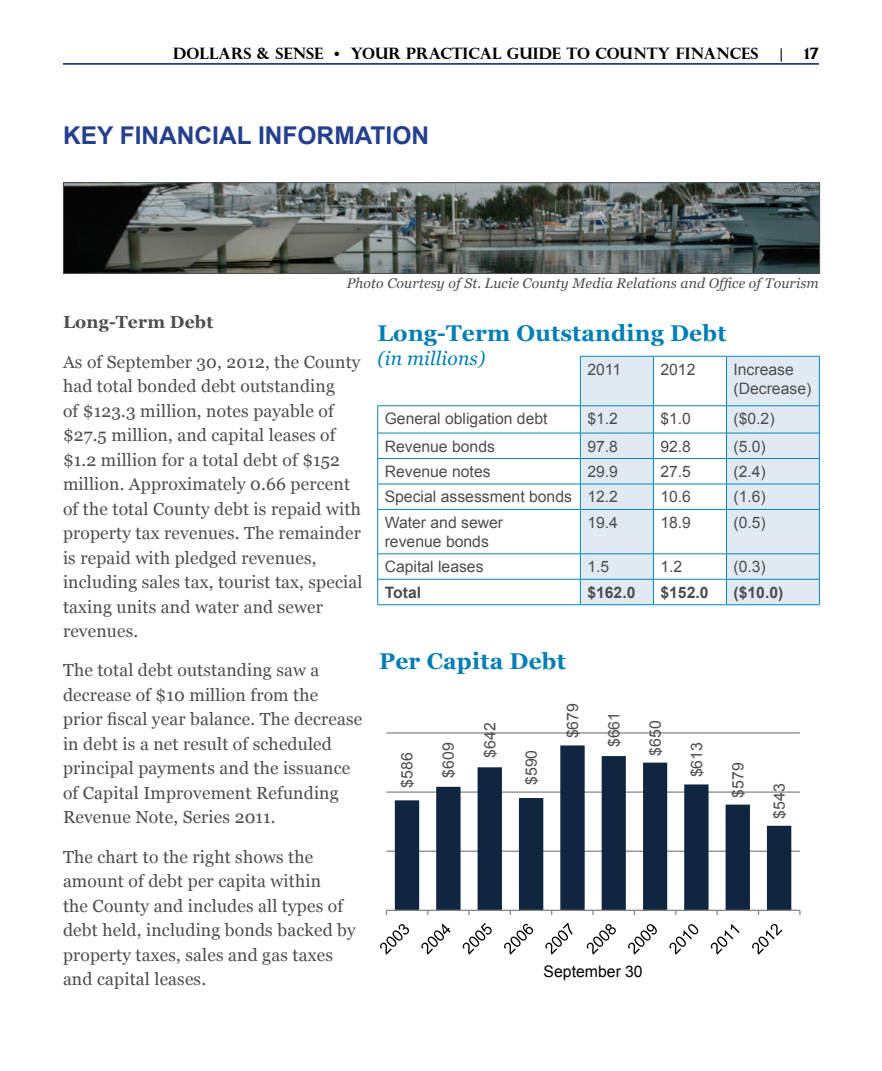
<style>
.page{position:relative;width:882px;height:1071px;background:#fff}
.page>*{position:absolute;margin:0;border:0;box-sizing:border-box;transform-origin:0 0}
.t1{font:700 24.5px "Arial";color:#25408f}
.t2{font:700 22.75px "Georgia";letter-spacing:.01em;color:#007eb7}
.t3{font:italic 19.25px "Georgia";letter-spacing:.01em;color:#007eb7}
.t4{font:17.5px/24.5px "Georgia";letter-spacing:.01em;color:#4d4d4f}
.t5{font:700 17.5px "Georgia";letter-spacing:.01em;color:#4d4d4f}
.t6{font:15.92px "Arial";letter-spacing:.005em;color:#000}
.t7{font:15.75px/18.9px "Arial";color:#4d4d4f}
.t8{font:700 15.75px "Perpetua Titling";color:#000}
.t9{font:700 15.75px "Arial";color:#4d4d4f}
.t10{font:italic 14px "Georgia";letter-spacing:.01em;color:#4d4d4f}
</style>
<div class="page">
<img style="left:65px;top:184px;width:753px;height:88px">
<div style="left:63px;top:182px;width:757px;height:92px;border:1px solid #4d4d4f"></div>
<hr style="left:63px;top:63px;width:756px;height:2px;background:#25408f">
<svg style="left:581px;top:357px;width:238px;height:247px;fill:#e1eaf3"></svg>
<hr style="left:377px;top:433px;width:203px;height:1px;background:#0086bd">
<hr style="left:580px;top:433px;width:73px;height:1px;background:#0086bd">
<hr style="left:653px;top:433px;width:74px;height:1px;background:#0086bd">
<hr style="left:727px;top:433px;width:93px;height:1px;background:#0086bd">
<hr style="left:377px;top:458px;width:203px;height:1px;background:#0086bd">
<hr style="left:580px;top:458px;width:73px;height:1px;background:#0086bd">
<hr style="left:653px;top:458px;width:74px;height:1px;background:#0086bd">
<hr style="left:727px;top:458px;width:93px;height:1px;background:#0086bd">
<hr style="left:377px;top:484px;width:203px;height:1px;background:#0086bd">
<svg style="left:377px;top:406px;width:1px;height:103px"></svg>
<hr style="left:580px;top:484px;width:73px;height:1px;background:#0086bd">
<svg style="left:580px;top:406px;width:1px;height:103px"></svg>
<hr style="left:653px;top:484px;width:74px;height:1px;background:#0086bd">
<svg style="left:653px;top:406px;width:1px;height:103px"></svg>
<hr style="left:727px;top:484px;width:93px;height:1px;background:#0086bd">
<svg style="left:726px;top:406px;width:1px;height:103px"></svg>
<svg style="left:819px;top:406px;width:1px;height:103px"></svg>
<hr style="left:377px;top:509px;width:203px;height:1px;background:#0086bd">
<hr style="left:377px;top:510px;width:1px;height:44px;background:#0086bd">
<hr style="left:580px;top:509px;width:73px;height:1px;background:#0086bd">
<hr style="left:580px;top:510px;width:1px;height:44px;background:#0086bd">
<hr style="left:653px;top:509px;width:74px;height:1px;background:#0086bd">
<hr style="left:653px;top:510px;width:1px;height:44px;background:#0086bd">
<hr style="left:727px;top:509px;width:93px;height:1px;background:#0086bd">
<hr style="left:726px;top:510px;width:1px;height:44px;background:#0086bd">
<hr style="left:819px;top:510px;width:1px;height:44px;background:#0086bd">
<hr style="left:377px;top:554px;width:203px;height:1px;background:#0086bd">
<hr style="left:580px;top:554px;width:73px;height:1px;background:#0086bd">
<hr style="left:653px;top:554px;width:74px;height:1px;background:#0086bd">
<hr style="left:727px;top:554px;width:93px;height:1px;background:#0086bd">
<hr style="left:377px;top:579px;width:203px;height:1px;background:#0086bd">
<svg style="left:377px;top:554px;width:1px;height:50px"></svg>
<hr style="left:580px;top:579px;width:73px;height:1px;background:#0086bd">
<svg style="left:580px;top:554px;width:1px;height:50px"></svg>
<hr style="left:653px;top:579px;width:74px;height:1px;background:#0086bd">
<svg style="left:653px;top:554px;width:1px;height:50px"></svg>
<hr style="left:727px;top:579px;width:93px;height:1px;background:#0086bd">
<svg style="left:726px;top:555px;width:1px;height:49px"></svg>
<svg style="left:819px;top:554px;width:1px;height:50px"></svg>
<hr style="left:580px;top:356px;width:73px;height:1px;background:#0086bd">
<hr style="left:580px;top:356px;width:1px;height:50px;background:#0086bd">
<hr style="left:653px;top:356px;width:74px;height:1px;background:#0086bd">
<hr style="left:653px;top:356px;width:1px;height:50px;background:#0086bd">
<hr style="left:727px;top:356px;width:93px;height:1px;background:#0086bd">
<hr style="left:726px;top:356px;width:1px;height:50px;background:#0086bd">
<hr style="left:819px;top:356px;width:1px;height:50px;background:#0086bd">
<hr style="left:377px;top:405px;width:203px;height:1px;background:#0086bd">
<hr style="left:580px;top:405px;width:73px;height:1px;background:#0086bd">
<hr style="left:653px;top:405px;width:74px;height:1px;background:#0086bd">
<hr style="left:727px;top:405px;width:93px;height:1px;background:#0086bd">
<hr style="left:377px;top:604px;width:203px;height:1px;background:#0086bd">
<hr style="left:580px;top:604px;width:73px;height:1px;background:#0086bd">
<hr style="left:653px;top:604px;width:74px;height:1px;background:#0086bd">
<hr style="left:727px;top:604px;width:93px;height:1px;background:#0086bd">
<svg style="left:380px;top:732px;width:421px;height:223px"></svg>
<p class="t8" style="left:173px;top:43px;width:587px">DOLLARS &amp; SENSE • YOUR PRACTICAL GUIDE TO COUNTY FINANCES</p>
<p class="t8" style="left:780px;top:43px;width:5px">|</p>
<p class="t8" style="left:804px;top:43px;width:16px">17</p>
<h1 class="t1" style="left:63px;top:119px;width:368px">KEY FINANCIAL INFORMATION</h1>
<p class="t10" style="left:347px;top:275px;width:473px">Photo Courtesy of St. Lucie County Media Relations and Office of Tourism</p>
<p class="t5" style="left:63px;top:312px;width:152px">Long-Term Debt</p>
<p class="t4" style="left:63px;top:349px;width:301px">As of September 30, 2012, the County had total bonded debt outstanding<br>of $123.3 million, notes payable of $27.5 million, and capital leases of $1.2 million for a total debt of $152 million. Approximately 0.66 percent of the total County debt is repaid with property tax revenues. The remainder is repaid with pledged revenues, including sales tax, tourist tax, special taxing units and water and sewer revenues.</p>
<p class="t4" style="left:63px;top:658px;width:301px">The total debt outstanding saw a decrease of $10 million from the<br>prior fiscal year balance. The decrease in debt is a net result of scheduled principal payments and the issuance of Capital Improvement Refunding Revenue Note, Series 2011.</p>
<p class="t4" style="left:63px;top:845px;width:294px">The chart to the right shows the amount of debt per capita within<br>the County and includes all types of debt held, including bonds backed by property taxes, sales and gas taxes and capital leases.</p>
<h2 class="t2" style="left:377px;top:320px;width:350px">Long-Term Outstanding Debt</h2>
<p class="t3" style="left:377px;top:348px;width:109px">(in millions)</p>
<p class="t7" style="left:587px;top:360px;width:35px">2011</p>
<p class="t7" style="left:660px;top:360px;width:37px">2012</p>
<p class="t7" style="left:734px;top:360px;width:79px">Increase (Decrease)</p>
<p class="t7" style="left:385px;top:409px;width:164px">General obligation debt</p>
<p class="t7" style="left:587px;top:409px;width:32px">$1.2</p>
<p class="t7" style="left:660px;top:409px;width:32px">$1.0</p>
<p class="t7" style="left:734px;top:409px;width:43px">($0.2)</p>
<p class="t7" style="left:385px;top:437px;width:112px">Revenue bonds</p>
<p class="t7" style="left:587px;top:437px;width:32px">97.8</p>
<p class="t7" style="left:660px;top:437px;width:32px">92.8</p>
<p class="t7" style="left:734px;top:437px;width:34px">(5.0)</p>
<p class="t7" style="left:385px;top:462px;width:107px">Revenue notes</p>
<p class="t7" style="left:587px;top:462px;width:32px">29.9</p>
<p class="t7" style="left:660px;top:462px;width:32px">27.5</p>
<p class="t7" style="left:734px;top:462px;width:34px">(2.4)</p>
<p class="t7" style="left:385px;top:488px;width:235px">Special assessment bonds 12.2</p>
<p class="t7" style="left:660px;top:488px;width:32px">10.6</p>
<p class="t7" style="left:734px;top:488px;width:34px">(1.6)</p>
<p class="t7" style="left:385px;top:513px;width:120px">Water and sewer revenue bonds</p>
<p class="t7" style="left:587px;top:513px;width:32px">19.4</p>
<p class="t7" style="left:660px;top:513px;width:32px">18.9</p>
<p class="t7" style="left:734px;top:513px;width:34px">(0.5)</p>
<p class="t7" style="left:385px;top:557px;width:100px">Capital leases</p>
<p class="t7" style="left:587px;top:557px;width:23px">1.5</p>
<p class="t7" style="left:660px;top:557px;width:23px">1.2</p>
<p class="t7" style="left:734px;top:557px;width:34px">(0.3)</p>
<p class="t9" style="left:385px;top:582px;width:38px">Total</p>
<p class="t9" style="left:587px;top:582px;width:50px">$162.0</p>
<p class="t9" style="left:660px;top:582px;width:50px">$152.0</p>
<p class="t9" style="left:734px;top:582px;width:51px">($10.0)</p>
<h2 class="t2" style="left:379px;top:648px;width:188px">Per Capita Debt</h2>
<p class="t7" style="left:398px;top:788px;width:37px;rotate:-90deg">$586</p>
<p class="t7" style="left:439px;top:778px;width:37px;rotate:-90deg">$609</p>
<p class="t7" style="left:481px;top:758px;width:37px;rotate:-90deg">$642</p>
<p class="t7" style="left:522px;top:785px;width:37px;rotate:-90deg">$590</p>
<p class="t7" style="left:563px;top:738px;width:37px;rotate:-90deg">$679</p>
<p class="t7" style="left:605px;top:747px;width:37px;rotate:-90deg">$661</p>
<p class="t7" style="left:646px;top:756px;width:37px;rotate:-90deg">$650</p>
<p class="t7" style="left:687px;top:777px;width:37px;rotate:-90deg">$613</p>
<p class="t7" style="left:729px;top:798px;width:37px;rotate:-90deg">$579</p>
<p class="t7" style="left:770px;top:819px;width:37px;rotate:-90deg">$543</p>
<p class="t6" style="left:544px;top:961px;width:101px">September 30</p>
</div>
